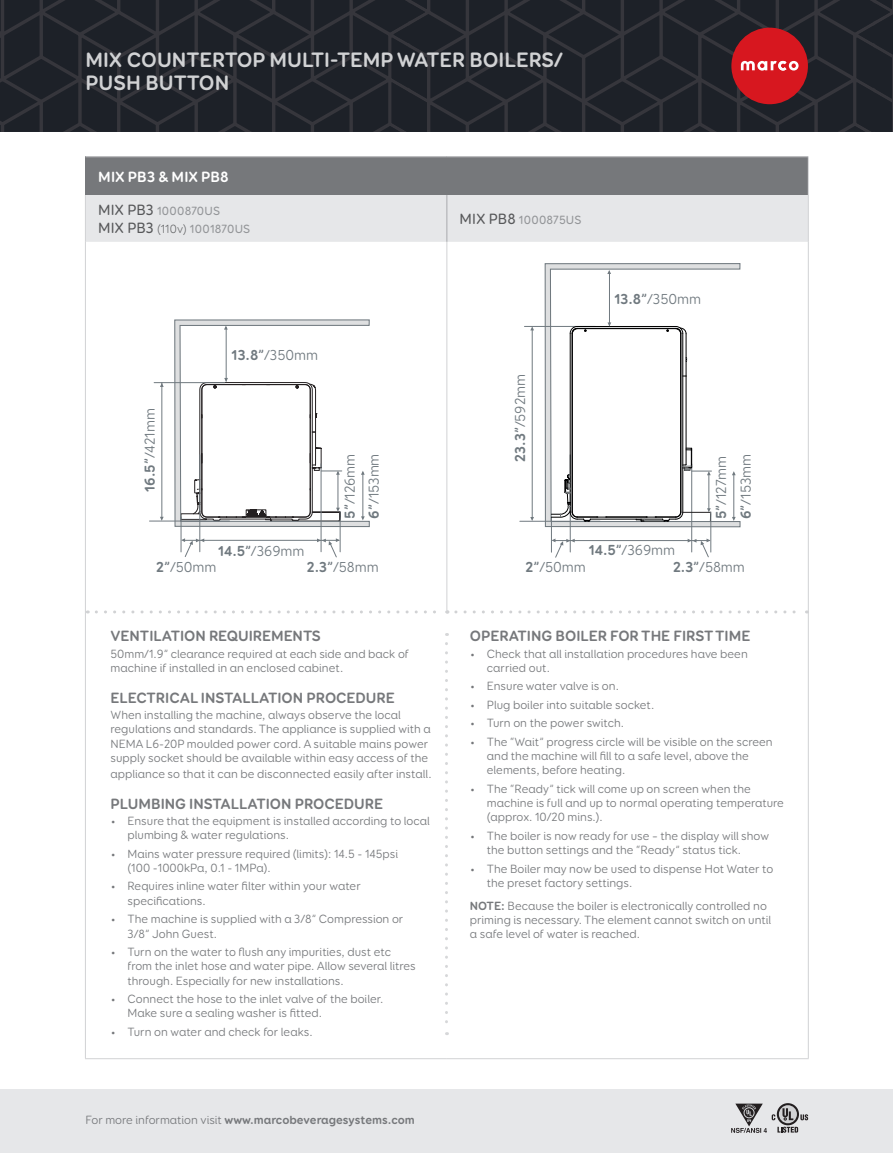
<style>
.page{position:relative;width:893px;height:1153px;background:#fff}
.page>*{position:absolute;margin:0;border:0;box-sizing:border-box;transform-origin:0 0}
.Feature_Tabbed_Text{font:700 21px/22.5px "Booster Next FY";color:#d1d2d4}
.PAGE_2_SUB_HEADINGS{font:700 15px "Booster Next FY";color:#76787b}
.MAIN_HEADINGS{font:700 15px "Booster Next FY";letter-spacing:.005em;color:#fff}
.t1{font:14.55px "Booster Next FY";letter-spacing:-.005em;color:#70797f}
.Page_2_Body_Copy{font:12px/14.2px "Booster Next FY";color:#76787b}
.PAGE_2_SUB_HEADINGS-2{font:12px/14.2px "Booster Next FY";color:#76787b}
.t2{font:700 12px "Booster Next FY";color:#76787b}
.MAIN_HEADINGS-2{font:500 12px "Booster Next FY";letter-spacing:.015em;color:#939598}
.s1{font-size:15px;color:#57585a}
.s2{font-weight:300;color:#57585a}
.s3{font-weight:700}
.s4{font-weight:400}
</style>
<div class="page">
<div style="left:0;top:1089px;width:893px;height:63px;background:#e6e7e9"></div>
<svg style="left:0;top:0;width:893px;height:132px;background:#2c242b"></svg>
<svg style="left:731px;top:1103px;width:77px;height:29px"></svg>
<div style="left:85px;top:157px;width:723px;height:38px;background:#76787b"></div>
<div style="left:86px;top:195px;width:722px;height:47px;background:#e6e7e9"></div>
<hr style="left:85px;top:242px;width:1px;height:370px;background:#d1d2d4">
<hr style="left:808px;top:242px;width:1px;height:370px;background:#d1d2d4">
<hr style="left:808px;top:612px;width:1px;height:446px;background:#d1d2d4">
<hr style="left:85px;top:1058px;width:362px;height:1px;background:#d1d2d4">
<hr style="left:447px;top:1058px;width:362px;height:1px;background:#d1d2d4">
<svg style="left:96px;top:610px;width:352px;height:3px"></svg>
<svg style="left:456px;top:610px;width:351px;height:3px"></svg>
<hr style="left:85px;top:156px;width:362px;height:1px;background:#d1d2d4">
<hr style="left:447px;top:156px;width:362px;height:1px;background:#d1d2d4">
<hr style="left:808px;top:157px;width:1px;height:38px;background:#d1d2d4">
<hr style="left:808px;top:195px;width:1px;height:47px;background:#d1d2d4">
<hr style="left:85px;top:612px;width:1px;height:446px;background:#d1d2d4">
<hr style="left:446px;top:242px;width:1px;height:368px;background:#d1d2d4">
<hr style="left:85px;top:195px;width:1px;height:47px;background:#d1d2d4">
<svg style="left:445px;top:643px;width:3px;height:391px"></svg>
<svg style="left:544px;top:263px;width:197px;height:264px"></svg>
<hr style="left:570px;top:455px;width:1px;height:97px;background:#70797f">
<hr style="left:551px;top:517px;width:1px;height:35px;background:#70797f">
<hr style="left:691px;top:464px;width:1px;height:88px;background:#70797f">
<hr style="left:520px;top:521px;width:80px;height:1px;background:#70797f">
<hr style="left:554px;top:540px;width:155px;height:1px;background:#70797f">
<svg style="left:732px;top:471px;width:4px;height:4px"></svg>
<svg style="left:732px;top:517px;width:4px;height:4px"></svg>
<svg style="left:688px;top:538px;width:23px;height:19px"></svg>
<svg style="left:551px;top:538px;width:24px;height:20px"></svg>
<hr style="left:733px;top:473px;width:1px;height:45px;background:#70797f">
<hr style="left:709px;top:473px;width:1px;height:36px;background:#70797f">
<hr style="left:686px;top:376px;width:1px;height:88px;background:#000001">
<hr style="left:680px;top:333px;width:1px;height:179px;background:#000001">
<hr style="left:606px;top:516px;width:41px;height:1px;background:#000001">
<hr style="left:686px;top:334px;width:1px;height:42px;background:#000001">
<hr style="left:590px;top:519px;width:73px;height:1px;background:#000001">
<hr style="left:682px;top:333px;width:1px;height:179px;background:#000001">
<hr style="left:577px;top:326px;width:99px;height:1px;background:#000001">
<hr style="left:681px;top:333px;width:1px;height:179px;background:#000001">
<hr style="left:577px;top:517px;width:99px;height:1px;background:#000001">
<hr style="left:577px;top:328px;width:99px;height:1px;background:#000001">
<svg style="left:675px;top:326px;width:11px;height:8px"></svg>
<svg style="left:683px;top:448px;width:28px;height:27px"></svg>
<hr style="left:609px;top:272px;width:1px;height:53px;background:#70797f">
<svg style="left:636px;top:508px;width:75px;height:14px"></svg>
<hr style="left:710px;top:512px;width:1px;height:40px;background:#70797f">
<svg style="left:265px;top:0;width:343px;height:521px"></svg>
<hr style="left:149px;top:520px;width:80px;height:1px;background:#70797f">
<hr style="left:154px;top:382px;width:71px;height:1px;background:#70797f">
<hr style="left:162px;top:382px;width:1px;height:135px;background:#70797f">
<svg style="left:160px;top:516px;width:4px;height:5px"></svg>
<svg style="left:160px;top:383px;width:4px;height:4px"></svg>
<svg style="left:174px;top:319px;width:196px;height:239px"></svg>
<hr style="left:338px;top:472px;width:1px;height:36px;background:#70797f">
<p class="Feature_Tabbed_Text" style="left:85px;top:49px;width:479px">MIX COUNTERTOP MULTI-TEMP WATER BOILERS/<br>PUSH BUTTON</p>
<p class="MAIN_HEADINGS" style="left:98px;top:167px;width:132px">MIX PB3 &amp; MIX PB8</p>
<p class="MAIN_HEADINGS-2" style="left:98px;top:204px;width:123px"><span class="s1">MIX PB3</span> 1000870US</p>
<p class="MAIN_HEADINGS-2" style="left:98px;top:222px;width:154px"><span class="s1">MIX PB3</span> <span class="s2">(110v)</span> 1001870US</p>
<p class="t1" style="left:141px;top:491px;width:85px;rotate:-90deg"><span class="s3">16.5”</span>/421mm</p>
<p class="t1" style="left:232px;top:346px;width:88px"><span class="s3">13.8”</span>/350mm</p>
<p class="t1" style="left:218px;top:542px;width:88px"><span class="s3">14.5”</span>/369mm</p>
<p class="t1" style="left:341px;top:518px;width:66px;rotate:-90deg"><span class="s3">5”</span>/126mm</p>
<p class="t1" style="left:365px;top:518px;width:67px;rotate:-90deg"><span class="s3">6”</span>/153mm</p>
<p class="t1" style="left:156px;top:557px;width:62px"><span class="s3">2”</span>/50mm</p>
<p class="t1" style="left:307px;top:557px;width:73px"><span class="s3">2.3”</span>/58mm</p>
<p class="PAGE_2_SUB_HEADINGS" style="left:111px;top:626px;width:212px">VENTILATION REQUIREMENTS</p>
<p class="PAGE_2_SUB_HEADINGS-2" style="left:111px;top:646px;width:300px">50mm/1.9” clearance required at each side and back of machine if installed in an enclosed cabinet.</p>
<p class="PAGE_2_SUB_HEADINGS" style="left:111px;top:688px;width:286px">ELECTRICAL INSTALLATION PROCEDURE</p>
<p class="Page_2_Body_Copy" style="left:111px;top:707px;width:322px">When installing the machine, always observe the local regulations and standards. The appliance is supplied with a NEMA L6-20P moulded power cord. A suitable mains power supply socket should be available within easy access of the</p>
<p class="Page_2_Body_Copy" style="left:111px;top:766px;width:323px">appliance so that it can be disconnected easily after install.</p>
<p class="PAGE_2_SUB_HEADINGS" style="left:111px;top:793px;width:274px">PLUMBING INSTALLATION PROCEDURE</p>
<p class="Page_2_Body_Copy" style="left:128px;top:813px;width:304px;text-indent:-17px">• Ensure that the equipment is installed according to local plumbing &amp; water regulations.</p>
<p class="Page_2_Body_Copy" style="left:128px;top:846px;width:272px;text-indent:-17px">• Mains water pressure required (limits): 14.5 - 145psi (100 -1000kPa, 0.1 - 1MPa).</p>
<p class="Page_2_Body_Copy" style="left:128px;top:879px;width:235px;text-indent:-17px">• Requires inline water filter within your water specifications.</p>
<p class="Page_2_Body_Copy" style="left:128px;top:911px;width:277px;text-indent:-17px">• The machine is supplied with a 3/8” Compression or<br>3/8” John Guest.</p>
<p class="Page_2_Body_Copy" style="left:128px;top:944px;width:290px;text-indent:-17px">• Turn on the water to flush any impurities, dust etc from the inlet hose and water pipe. Allow several litres through. Especially for new installations.</p>
<p class="Page_2_Body_Copy" style="left:128px;top:991px;width:257px;text-indent:-17px">• Connect the hose to the inlet valve of the boiler.<br>Make sure a sealing washer is fitted.</p>
<p class="Page_2_Body_Copy" style="left:111px;top:1024px;width:204px">• Turn on water and check for leaks.</p>
<p class="MAIN_HEADINGS-2" style="left:460px;top:213px;width:123px"><span class="s1">MIX PB8</span> 1000875US</p>
<p class="t1" style="left:615px;top:290px;width:88px"><span class="s3">13.8”</span>/350mm</p>
<p class="t1" style="left:511px;top:461px;width:89px;rotate:-90deg"><span class="s3">23.3”</span>/592mm</p>
<p class="t1" style="left:589px;top:541px;width:88px"><span class="s3">14.5”</span>/369mm</p>
<p class="t1" style="left:712px;top:519px;width:65px;rotate:-90deg"><span class="s3">5”</span>/127mm</p>
<p class="t1" style="left:737px;top:519px;width:67px;rotate:-90deg"><span class="s3">6”</span>/153mm</p>
<p class="t1" style="left:526px;top:558px;width:62px"><span class="s3">2”</span>/50mm</p>
<p class="t1" style="left:673px;top:558px;width:73px"><span class="s3">2.3”</span>/58mm</p>
<p class="PAGE_2_SUB_HEADINGS" style="left:470px;top:626px;width:282px">OPERATING BOILER FOR THE FIRST TIME</p>
<p class="Page_2_Body_Copy" style="left:487px;top:646px;width:262px;text-indent:-17px">• Check that all installation procedures have been carried out.</p>
<p class="Page_2_Body_Copy" style="left:470px;top:679px;width:151px">• Ensure water valve is on.</p>
<p class="Page_2_Body_Copy" style="left:470px;top:697px;width:186px">• Plug boiler into suitable socket.</p>
<p class="Page_2_Body_Copy" style="left:470px;top:716px;width:156px">• Turn on the power switch.</p>
<p class="Page_2_Body_Copy" style="left:487px;top:734px;width:287px;text-indent:-17px">• The “Wait” progress circle will be visible on the screen and the machine will fill to a safe level, above the elements, before heating.</p>
<p class="Page_2_Body_Copy" style="left:487px;top:781px;width:299px;text-indent:-17px">• The “Ready” tick will come up on screen when the machine is full and up to normal operating temperature (approx. 10/20 mins.).</p>
<p class="Page_2_Body_Copy" style="left:487px;top:828px;width:284px;text-indent:-17px">• The boiler is now ready for use – the display will show the button settings and the “Ready” status tick.</p>
<p class="Page_2_Body_Copy" style="left:487px;top:861px;width:288px;text-indent:-17px">• The Boiler may now be used to dispense Hot Water to the preset factory settings.</p>
<p class="Page_2_Body_Copy" style="left:470px;top:898px;width:303px"><span class="s3">NOTE:</span> Because the boiler is electronically controlled no priming is necessary. The element cannot switch on until a safe level of water is reached.</p>
<p class="t2" style="left:85px;top:1111px;width:331px"><span class="s4">For more information visit</span> www.marcobeveragesystems.com</p>
</div>
